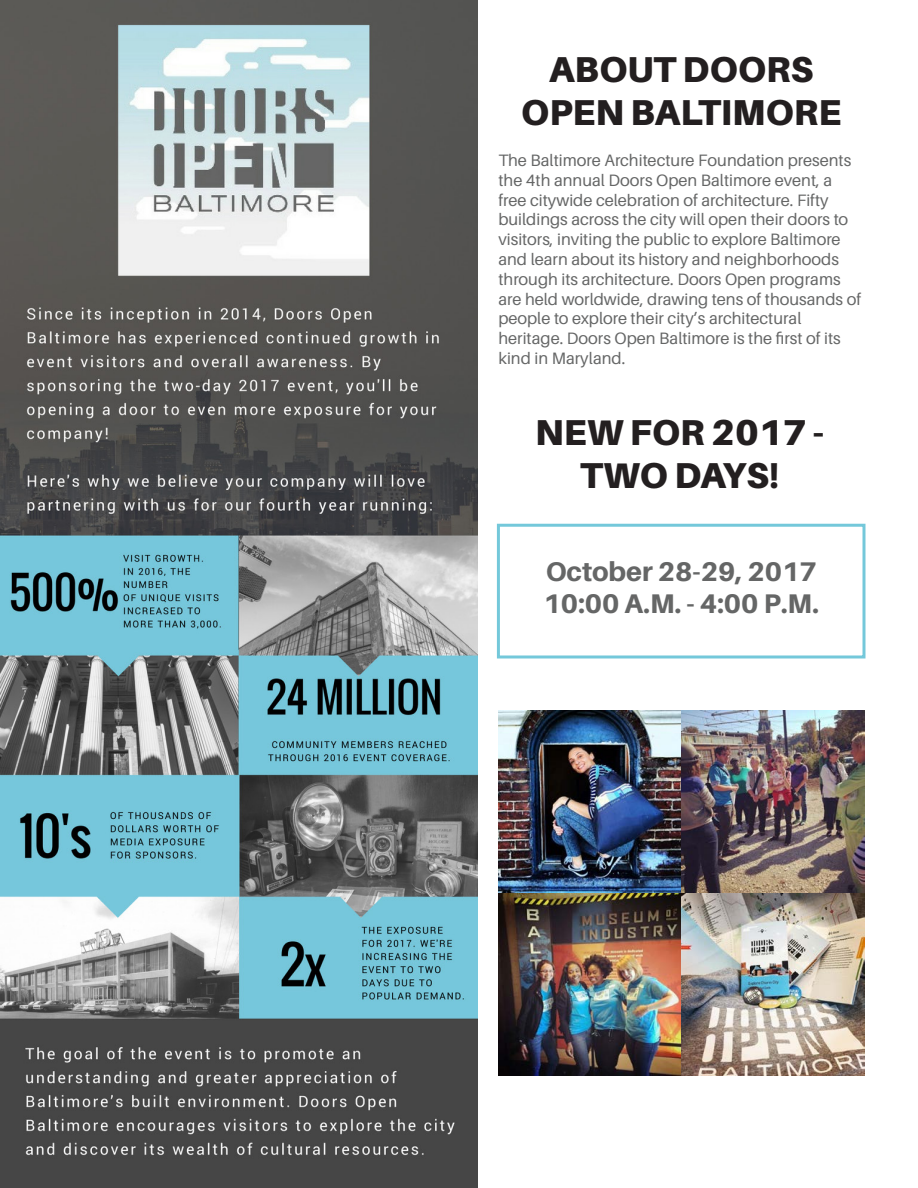
<style>
.page{position:relative;width:918px;height:1188px;background:#fff}
.page>*{position:absolute;margin:0;border:0;box-sizing:border-box;transform-origin:0 0}
.t1{font:900 36px/43.2px "Aileron";color:#231f20;text-align:center}
.t2{font:800 27px "Aileron";color:#656666}
.t3{font:16.5px/19.8px "Aileron";color:#656666}
</style>
<div class="page">
<div style="left:497px;top:524px;width:369px;height:134px;border:3px solid #74c8da"></div>
<img style="left:0;top:0;width:478px;height:1188px">
<img style="left:498px;top:711px;width:367px;height:365px">
<p class="t1" style="left:521px;top:47px;width:322px">ABOUT DOORS<br>OPEN BALTIMORE</p>
<p class="t3" style="left:498px;top:151px;width:364px">The Baltimore Architecture Foundation presents the 4th annual Doors Open Baltimore event, a free citywide celebration of architecture. Fifty buildings across the city will open their doors to visitors, inviting the public to explore Baltimore and learn about its history and neighborhoods through its architecture. Doors Open programs are held worldwide, drawing tens of thousands of people to explore their city’s architectural</p>
<p class="t3" style="left:498px;top:329px;width:344px">heritage. Doors Open Baltimore is the first of its kind in Maryland.</p>
<p class="t1" style="left:535px;top:411px;width:290px">NEW FOR 2017 -<br>TWO DAYS!</p>
<p class="t2" style="left:546px;top:556px;width:273px">October 28-29, 2017</p>
<p class="t2" style="left:543px;top:589px;width:277px">10:00 A.M. - 4:00 P.M.</p>
</div>
